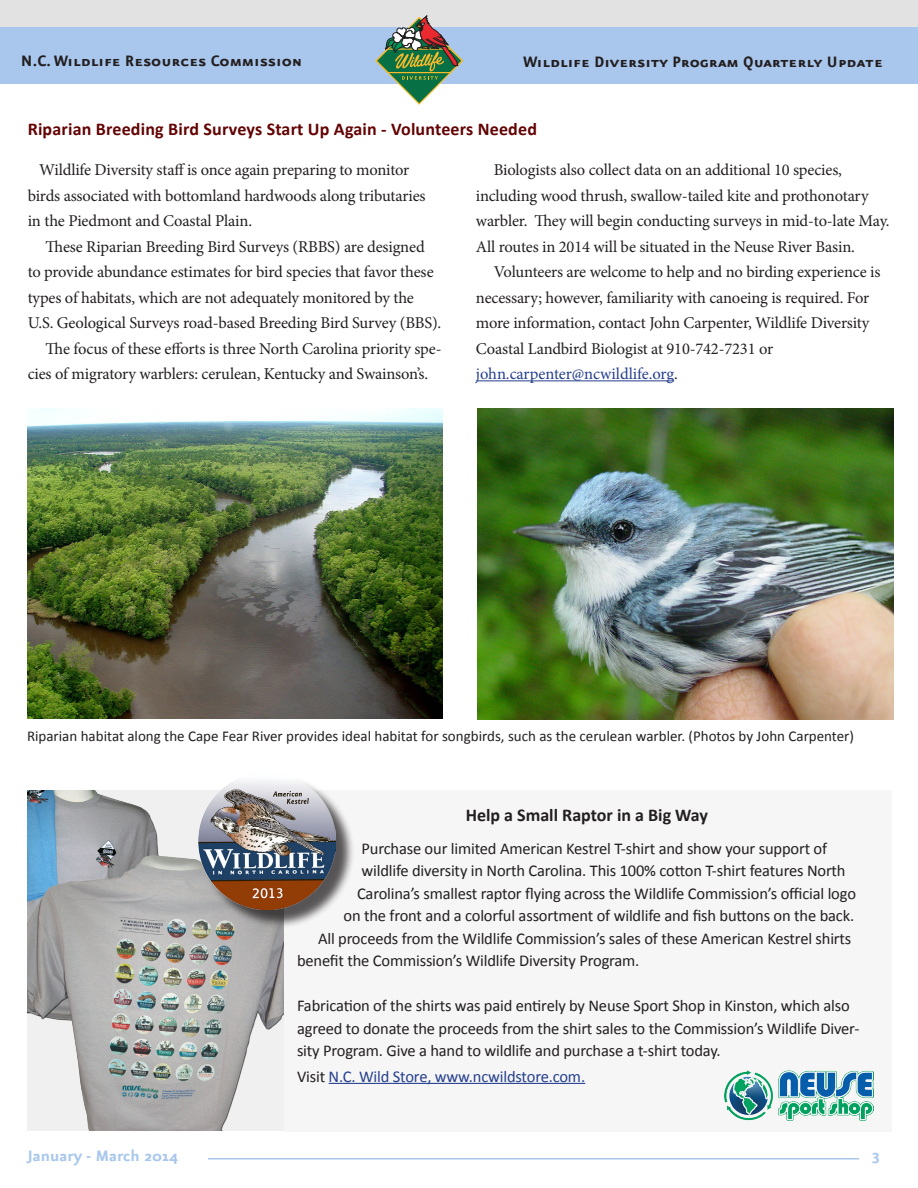
<style>
.page{position:relative;width:918px;height:1188px;background:#fff}
.page>*{position:absolute;margin:0;border:0;box-sizing:border-box;transform-origin:0 0}
.t1{font:18px "Eureka Sans Bold Caps";color:#231f20}
.t2{font:700 18px "Calibri";letter-spacing:.01em;color:#630303}
.t3{font:700 18px "Calibri";color:#231f20}
.t4{font:700 18px "Eureka Sans";color:#a9c7ed}
.t5{font:16.5px/25.5px "Minion Pro";letter-spacing:-.01em;color:#231f20}
.t6{font:16.5px/22.5px "Calibri";letter-spacing:-.01em;color:#231f20}
.t7{font:16.5px "Calibri";letter-spacing:-.01em;color:#253f8e}
.t8{font:16.5px "Minion Pro";letter-spacing:-.005em;color:#253f8e}
.t9{font:15px "Calibri";color:#231f20}
.s1{color:#231f20}
</style>
<div class="page">
<div style="left:284px;top:790px;width:608px;height:342px;background:#f6f6f6"></div>
<img style="left:724px;top:1070px;width:149px;height:50px">
<hr style="left:329px;top:1083px;width:256px;height:1px;background:#253f8e">
<img style="left:27px;top:790px;width:256px;height:341px">
<div style="left:201px;top:775px;width:153px;height:153px;background:#231f20;opacity:.75"></div>
<img style="left:199px;top:775px;width:137px;height:135px">
<hr style="left:476px;top:380px;width:198px;height:1px;background:#253f8e">
<img style="left:28px;top:408px;width:414px;height:311px">
<img style="left:478px;top:408px;width:415px;height:312px">
<hr style="left:208px;top:1158px;width:651px;height:2px;background:#a9c7ed">
<div style="left:0;top:27px;width:918px;height:57px;background:#a9c7ed"></div>
<div style="left:0;top:0;width:918px;height:27px;background:#e2e2e2"></div>
<svg style="left:375px;top:16px;width:88px;height:89px"></svg>
<p class="t1" style="left:21px;top:52px;width:283px">N.C. Wildlife Resources Commission</p>
<p class="t1" style="left:523px;top:52px;width:361px">Wildlife Diversity Program Quarterly Update</p>
<p class="t2" style="left:28px;top:118px;width:511px">Riparian Breeding Bird Surveys Start Up Again - Volunteers Needed</p>
<p class="t5" style="left:28px;top:157px;width:399px;text-indent:11px">Wildlife Diversity staff is once again preparing to monitor birds associated with bottomland hardwoods along tributaries in the Piedmont and Coastal Plain.</p>
<p class="t5" style="left:28px;top:234px;width:415px;text-indent:18px">These Riparian Breeding Bird Surveys (RBBS) are designed to provide abundance estimates for bird species that favor these types of habitats, which are not adequately monitored by the U.S. Geological Surveys road-based Breeding Bird Survey (BBS).</p>
<p class="t5" style="left:28px;top:336px;width:415px;text-indent:18px">The focus of these efforts is three North Carolina priority spe&shy;cies of migratory warblers: cerulean, Kentucky and Swainson’s.</p>
<p class="t5" style="left:476px;top:157px;width:415px;text-indent:18px">Biologists also collect data on an additional 10 species, including wood thrush, swallow-tailed kite and prothonotary warbler. They will begin conducting surveys in mid-to-late May.<br>All routes in 2014 will be situated in the Neuse River Basin.</p>
<p class="t5" style="left:476px;top:259px;width:406px;text-indent:18px">Volunteers are welcome to help and no birding experience is necessary; however, familiarity with canoeing is required. For more information, contact John Carpenter, Wildlife Diversity Coastal Landbird Biologist at 910-742-7231 or</p>
<p class="t8" style="left:476px;top:363px;width:204px">john.carpenter@ncwildlife.org<span class="s1">.</span></p>
<p class="t9" style="left:27px;top:727px;width:829px">Riparian habitat along the Cape Fear River provides ideal habitat for songbirds, such as the cerulean warbler. (Photos by John Carpenter)</p>
<p class="t3" style="left:466px;top:804px;width:244px">Help a Small Raptor in a Big Way</p>
<p class="t6" style="left:362px;top:837px;width:467px">Purchase our limited American Kestrel T-shirt and show your support of</p>
<p class="t6" style="left:362px;top:859px;width:486px">wildlife diversity in North Carolina. This 100% cotton T-shirt features North</p>
<p class="t6" style="left:357px;top:882px;width:501px">Carolina’s smallest raptor flying across the Wildlife Commission’s official logo</p>
<p class="t6" style="left:344px;top:904px;width:512px">on the front and a colorful assortment of wildlife and fish buttons on the back.</p>
<p class="t6" style="left:318px;top:927px;width:535px">All proceeds from the Wildlife Commission’s sales of these American Kestrel shirts</p>
<p class="t6" style="left:297px;top:949px;width:344px">benefit the Commission’s Wildlife Diversity Program.</p>
<p class="t6" style="left:297px;top:994px;width:564px">Fabrication of the shirts was paid entirely by Neuse Sport Shop in Kinston, which also agreed to donate the proceeds from the shirt sales to the Commission’s Wildlife Diver&shy;sity Program. Give a hand to wildlife and purchase a t-shirt today.</p>
<p class="t7" style="left:297px;top:1066px;width:290px"><span class="s1">Visit</span> N.C. Wild Store, www.ncwildstore.com.</p>
<p class="t4" style="left:27px;top:1146px;width:153px">January - March 2014</p>
<p class="t4" style="left:872px;top:1145px;width:10px">3</p>
</div>
